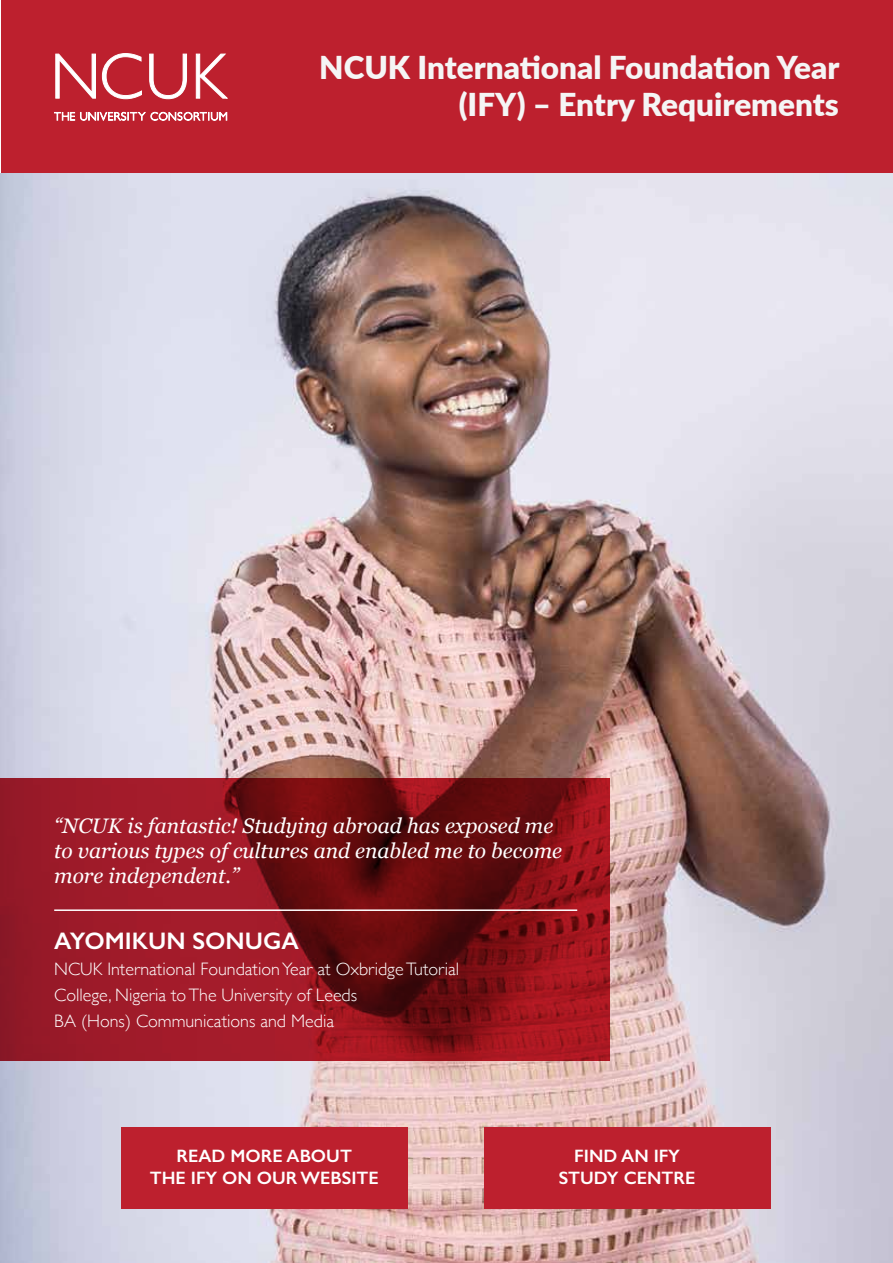
<style>
.page{position:relative;width:893px;height:1263px;background:#fff}
.page>*{position:absolute;margin:0;border:0;box-sizing:border-box;transform-origin:0 0}
.t1{font:900 31.5px/37.8px "Lato";color:#f5f5f5;text-align:right}
.t2{font:600 24px "Gill Sans";color:#fff}
.t3{font:italic 21px/25.2px "Georgia";color:#fff}
.t4{font:300 18px/25.8px "Gill Sans";color:#fff}
.t5{font:600 18px/21.6px "Gill Sans";color:#fff;text-align:center}
</style>
<div class="page">
<div style="left:1px;top:0;width:891px;height:174px;background:#bd202e"></div>
<svg style="left:55px;top:54px;width:41px;height:45px"></svg>
<svg style="left:102px;top:53px;width:40px;height:46px"></svg>
<svg style="left:149px;top:54px;width:38px;height:45px"></svg>
<svg style="left:196px;top:53px;width:32px;height:46px"></svg>
<svg style="left:54px;top:112px;width:173px;height:8px"></svg>
<img style="left:0;top:174px;width:893px;height:1089px">
<svg style="left:0;top:778px;width:609px;height:282px;background:#89141d"></svg>
<hr style="left:54px;top:909px;width:523px;height:2px;background:#fff">
<div style="left:121px;top:1127px;width:286px;height:82px;background:#bd202e"></div>
<div style="left:484px;top:1127px;width:286px;height:82px;background:#bd202e"></div>
<h1 class="t1" style="left:319px;top:47px;width:522px">NCUK International Foundation Year (IFY) – Entry Requirements</h1>
<p class="t3" style="left:54px;top:812px;width:509px">“NCUK is fantastic! Studying abroad has exposed me to various types of cultures and enabled me to become more independent.”</p>
<h2 class="t2" style="left:54px;top:926px;width:246px">AYOMIKUN SONUGA</h2>
<p class="t4" style="left:54px;top:955px;width:406px">NCUK International Foundation Year at Oxbridge Tutorial<br>College, Nigeria to The University of Leeds<br>BA (Hons) Communications and Media</p>
<p class="t5" style="left:150px;top:1145px;width:230px">READ MORE ABOUT<br>THE IFY ON OUR WEBSITE</p>
<p class="t5" style="left:559px;top:1145px;width:138px">FIND AN IFY<br>STUDY CENTRE</p>
</div>
